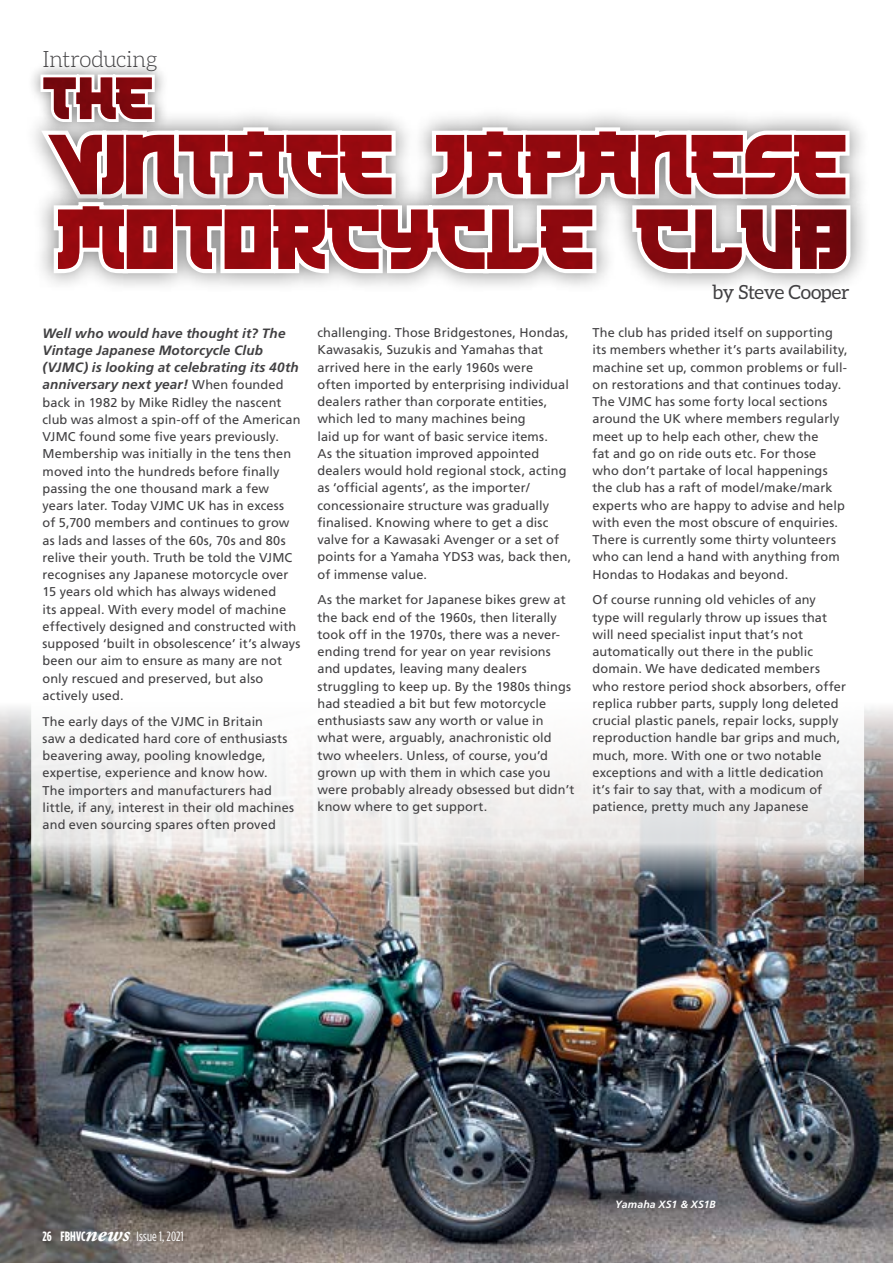
<style>
.page{position:relative;width:893px;height:1263px;background:#fff}
.page>*{position:absolute;margin:0;border:0;box-sizing:border-box;transform-origin:0 0}
.t1{font:300 22.5px "Aleo";letter-spacing:-.015em;color:#414042}
.t2{font:19.5px "Aleo";letter-spacing:-.02em;color:#414042}
.t3{font:italic 700 13.5px/17.2px "Frutiger";letter-spacing:.01em;color:#414042}
.t4{font:13.5px "Gotham Condensed";letter-spacing:.01em;color:#fff}
.t5{font:12.75px/17.2px "Frutiger";letter-spacing:.01em;color:#414042}
.t6{font:italic 700 10.5px "Frutiger";letter-spacing:.01em;color:#fff}
.s1{font-weight:400;font-style:normal;font-size:12.75px}
.s2{font-weight:700}
.s3{font-family:"Adobe Garamond Pro";font-weight:700;font-style:italic;font-size:22.5px}
</style>
<div class="page">
<img style="left:0;top:707px;width:893px;height:556px">
<svg style="left:31px;top:707px;width:833px;height:190px"></svg>
<div style="left:23px;top:106px;width:847px;height:114px;background:#000;opacity:.5"></div>
<svg style="left:34px;top:123px;width:820px;height:58px"></svg>
<svg style="left:48px;top:132px;width:797px;height:49px"></svg>
<img style="left:228px;top:132px;width:564px;height:49px">
<div style="left:32px;top:181px;width:839px;height:114px;background:#000;opacity:.5"></div>
<svg style="left:49px;top:198px;width:808px;height:82px"></svg>
<img style="left:58px;top:206px;width:788px;height:63px">
<div style="left:27px;top:61px;width:142px;height:75px;background:#000;opacity:.5"></div>
<svg style="left:38px;top:72px;width:120px;height:55px"></svg>
<img style="left:43px;top:78px;width:109px;height:41px">
<h1 class="t1" style="left:43px;top:47px;width:117px">Introducing</h1>
<p class="t3" style="left:43px;top:324px;width:258px">Well who would have thought it? The Vintage Japanese Motorcycle Club (VJMC) is looking at celebrating its 40th anniversary next year! <span class="s1">When founded</span></p>
<p class="t5" style="left:43px;top:394px;width:259px">back in 1982 by Mike Ridley the nascent club was almost a spin-off of the American VJMC found some five years previously.<br>Membership was initially in the tens then moved into the hundreds before finally passing the one thousand mark a few years later. Today VJMC UK has in excess<br>of 5,700 members and continues to grow as lads and lasses of the 60s, 70s and 80s relive their youth. Truth be told the VJMC recognises any Japanese motorcycle over 15 years old which has always widened<br>its appeal. With every model of machine effectively designed and constructed with supposed ‘built in obsolescence’ it’s always been our aim to ensure as many are not only rescued and preserved, but also actively used.</p>
<p class="t5" style="left:43px;top:713px;width:253px">The early days of the VJMC in Britain<br>saw a dedicated hard core of enthusiasts beavering away, pooling knowledge, expertise, experience and know how.<br>The importers and manufacturers had little, if any, interest in their old machines and even sourcing spares often proved</p>
<p class="t5" style="left:317px;top:324px;width:255px">challenging. Those Bridgestones, Hondas, Kawasakis, Suzukis and Yamahas that arrived here in the early 1960s were<br>often imported by enterprising individual dealers rather than corporate entities, which led to many machines being<br>laid up for want of basic service items.<br>As the situation improved appointed dealers would hold regional stock, acting as ‘official agents’, as the importer/ concessionaire structure was gradually finalised. Knowing where to get a disc valve for a Kawasaki Avenger or a set of points for a Yamaha YDS3 was, back then, of immense value.</p>
<p class="t5" style="left:317px;top:591px;width:258px">As the market for Japanese bikes grew at the back end of the 1960s, then literally took off in the 1970s, there was a never&shy;ending trend for year on year revisions and updates, leaving many dealers struggling to keep up. By the 1980s things had steadied a bit but few motorcycle enthusiasts saw any worth or value in what were, arguably, anachronistic old two wheelers. Unless, of course, you’d grown up with them in which case you were probably already obsessed but didn’t know where to get support.</p>
<h2 class="t2" style="left:712px;top:281px;width:139px">by Steve Cooper</h2>
<p class="t5" style="left:592px;top:324px;width:257px">The club has prided itself on supporting its members whether it’s parts availability, machine set up, common problems or full&shy;on restorations and that continues today.<br>The VJMC has some forty local sections around the UK where members regularly meet up to help each other, chew the<br>fat and go on ride outs etc. For those<br>who don’t partake of local happenings the club has a raft of model/make/mark experts who are happy to advise and help with even the most obscure of enquiries.<br>There is currently some thirty volunteers who can lend a hand with anything from Hondas to Hodakas and beyond.</p>
<p class="t5" style="left:592px;top:591px;width:255px">Of course running old vehicles of any type will regularly throw up issues that will need specialist input that’s not automatically out there in the public domain. We have dedicated members who restore period shock absorbers, offer replica rubber parts, supply long deleted crucial plastic panels, repair locks, supply reproduction handle bar grips and much, much, more. With one or two notable exceptions and with a little dedication<br>it’s fair to say that, with a modicum of patience, pretty much any Japanese</p>
<p class="t4" style="left:43px;top:1228px;width:143px"><span class="s2">26 FBHVC</span><span class="s3">news</span> Issue 1, 2021</p>
<p class="t6" style="left:615px;top:1198px;width:102px">Yamaha XS1 &amp; XS1B</p>
</div>
